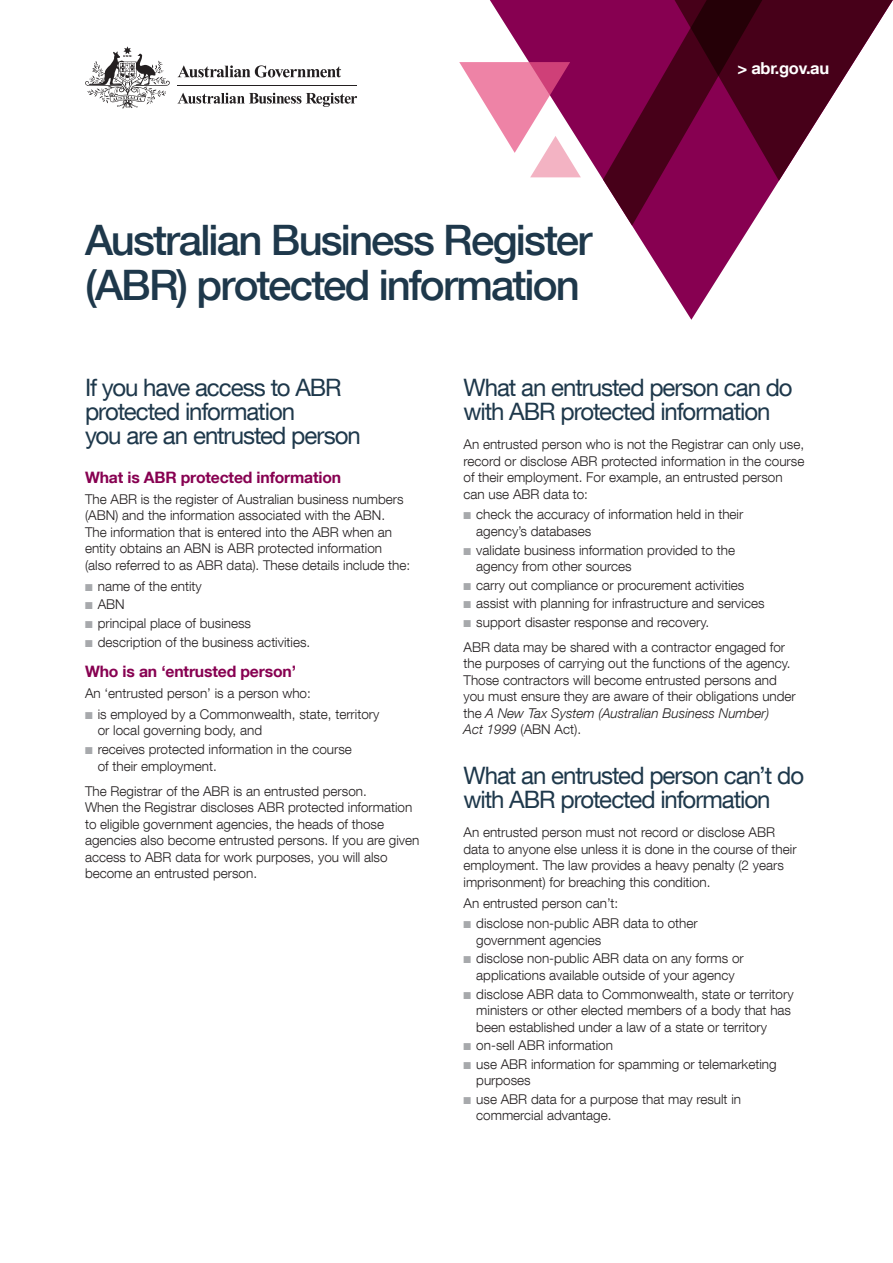
<style>
.page{position:relative;width:893px;height:1263px;background:#fff}
.page>*{position:absolute;margin:0;border:0;box-sizing:border-box;transform-origin:0 0}
.t1{font:500 42px/44.2px "Helvetica Neue LT Com";letter-spacing:-.045em;color:#1e384b}
.t2{font:24px/24px "Helvetica Neue LT Com";letter-spacing:-.045em;color:#1e384b}
.p_web_address{font:700 16.5px "Helvetica Neue LT Com";letter-spacing:-.02em;color:#fff}
.t3{font:700 15.75px "Helvetica Neue LT Com";letter-spacing:-.01em;color:#870051}
.t4{font:300 13.5px/16.5px "Helvetica Neue LT Com";color:#231f20}
.s1{color:#a7a9ac}
.s2{font-style:italic}
</style>
<div class="page">
<svg style="left:581px;top:0;width:312px;height:320px"></svg>
<svg style="left:459px;top:0;width:122px;height:178px"></svg>
<svg style="left:178px;top:65px;width:163px;height:12px"></svg>
<svg style="left:85px;top:46px;width:85px;height:62px"></svg>
<hr style="left:178px;top:85px;width:179px;height:1px;background:#231f20">
<svg style="left:177px;top:93px;width:180px;height:14px"></svg>
<h1 class="t1" style="left:85px;top:218px;width:509px">Australian Business Register (ABR) protected information</h1>
<p class="p_web_address" style="left:738px;top:57px;width:93px">&gt; abr.gov.au</p>
<h2 class="t2" style="left:85px;top:375px;width:277px">If you have access to ABR protected information<br>you are an entrusted person</h2>
<p class="t3" style="left:85px;top:468px;width:258px">What is ABR protected information</p>
<p class="t4" style="left:85px;top:491px;width:327px">The ABR is the register of Australian business numbers (ABN) and the information associated with the ABN.<br>The information that is entered into the ABR when an entity obtains an ABN is ABR protected information (also referred to as ABR data). These details include the:</p>
<p class="t4" style="left:85px;top:577px;width:118px"><span class="s1">■</span> name of the entity</p>
<p class="t4" style="left:85px;top:596px;width:41px"><span class="s1">■</span> ABN</p>
<p class="t4" style="left:85px;top:615px;width:168px"><span class="s1">■</span> principal place of business</p>
<p class="t4" style="left:85px;top:633px;width:227px"><span class="s1">■</span> description of the business activities.</p>
<h3 class="t3" style="left:85px;top:662px;width:213px">Who is an ‘entrusted person’</h3>
<p class="t4" style="left:85px;top:685px;width:227px">An ‘entrusted person’ is a person who:</p>
<p class="t4" style="left:98px;top:705px;width:283px;text-indent:-13px"><span class="s1">■</span> is employed by a Commonwealth, state, territory or local governing body, and</p>
<p class="t4" style="left:98px;top:741px;width:256px;text-indent:-13px"><span class="s1">■</span> receives protected information in the course of their employment.</p>
<p class="t4" style="left:85px;top:782px;width:336px">The Registrar of the ABR is an entrusted person.<br>When the Registrar discloses ABR protected information to eligible government agencies, the heads of those agencies also become entrusted persons. If you are given access to ABR data for work purposes, you will also become an entrusted person.</p>
<h2 class="t2" style="left:463px;top:375px;width:331px">What an entrusted person can do with ABR protected information</h2>
<p class="t4" style="left:463px;top:436px;width:342px">An entrusted person who is not the Registrar can only use, record or disclose ABR protected information in the course of their employment. For example, an entrusted person can use ABR data to:</p>
<p class="t4" style="left:476px;top:506px;width:269px;text-indent:-13px"><span class="s1">■</span> check the accuracy of information held in their agency’s databases</p>
<p class="t4" style="left:476px;top:541px;width:260px;text-indent:-13px"><span class="s1">■</span> validate business information provided to the agency from other sources</p>
<p class="t4" style="left:463px;top:576px;width:282px"><span class="s1">■</span> carry out compliance or procurement activities</p>
<p class="t4" style="left:463px;top:595px;width:303px"><span class="s1">■</span> assist with planning for infrastructure and services</p>
<p class="t4" style="left:463px;top:614px;width:247px"><span class="s1">■</span> support disaster response and recovery.</p>
<p class="t4" style="left:463px;top:639px;width:334px">ABR data may be shared with a contractor engaged for the purposes of carrying out the functions of the agency.<br>Those contractors will become entrusted persons and you must ensure they are aware of their obligations under the <span class="s2">A New Tax System (Australian Business Number)<br>Act 1999</span> (ABN Act).</p>
<h2 class="t2" style="left:463px;top:763px;width:342px">What an entrusted person can’t do with ABR protected information</h2>
<p class="t4" style="left:463px;top:824px;width:335px">An entrusted person must not record or disclose ABR data to anyone else unless it is done in the course of their employment. The law provides a heavy penalty (2 years imprisonment) for breaching this condition.</p>
<p class="t4" style="left:463px;top:894px;width:156px">An entrusted person can’t:</p>
<p class="t4" style="left:476px;top:915px;width:223px;text-indent:-13px"><span class="s1">■</span> disclose non-public ABR data to other government agencies</p>
<p class="t4" style="left:463px;top:950px;width:282px;text-align:center"><span class="s1">■</span> disclose non-public ABR data on any forms or applications available outside of your agency</p>
<p class="t4" style="left:476px;top:985px;width:319px;text-indent:-13px"><span class="s1">■</span> disclose ABR data to Commonwealth, state or territory ministers or other elected members of a body that has been established under a law of a state or territory</p>
<p class="t4" style="left:463px;top:1037px;width:151px"><span class="s1">■</span> on-sell ABR information</p>
<p class="t4" style="left:476px;top:1055px;width:302px;text-indent:-13px"><span class="s1">■</span> use ABR information for spamming or telemarketing purposes</p>
<p class="t4" style="left:476px;top:1090px;width:266px;text-indent:-13px"><span class="s1">■</span> use ABR data for a purpose that may result in commercial advantage.</p>
</div>
